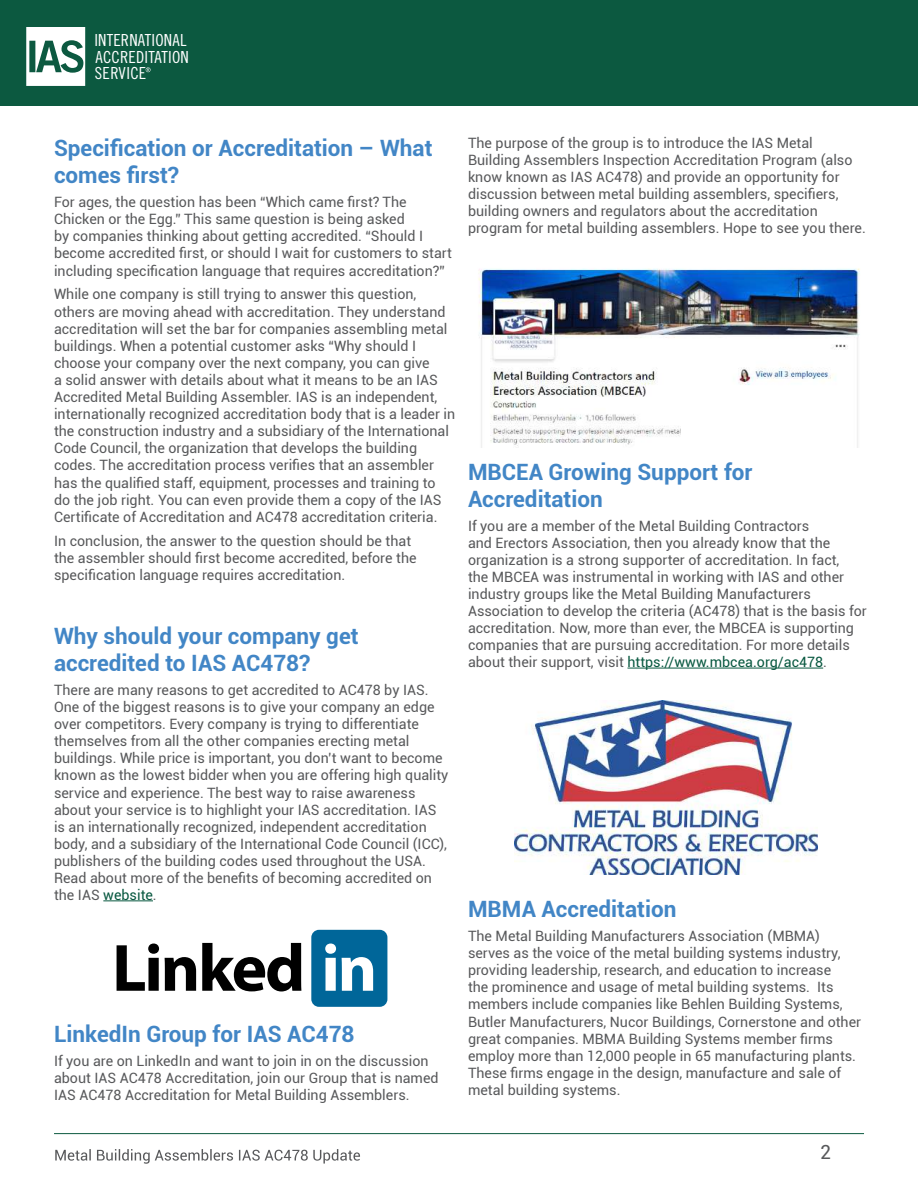
<style>
.page{position:relative;width:918px;height:1188px;background:#fff}
.page>*{position:absolute;margin:0;border:0;box-sizing:border-box;transform-origin:0 0}
.t1{font:700 22.5px/27px "Roboto";color:#4286c6}
.t2{font:19.5px "Roboto";color:#58595b}
.t3{font:16.65px/16.8px "Trade Gothic LT Std Cn 18";letter-spacing:.01em;color:#fff}
.t4{font:14.25px/17.1px "Roboto";color:#58595b}
.s1{color:#085840}
</style>
<div class="page">
<hr style="left:54px;top:1133px;width:810px;height:1px;background:#0c5940">
<svg style="left:55px;top:1149px;width:305px;height:15px"></svg>
<img style="left:478px;top:268px;width:382px;height:179px">
<div style="left:311px;top:930px;width:76px;height:77px;background:#069;border-radius:8px"></div>
<svg style="left:117px;top:944px;width:42px;height:47px"></svg>
<svg style="left:165px;top:957px;width:31px;height:34px"></svg>
<svg style="left:202px;top:943px;width:99px;height:48px"></svg>
<svg style="left:325px;top:944px;width:11px;height:47px"></svg>
<svg style="left:342px;top:957px;width:31px;height:34px"></svg>
<img style="left:515px;top:700px;width:302px;height:175px">
<div style="left:0;top:0;width:918px;height:106px;background:#0c5940"></div>
<svg style="left:26px;top:27px;width:59px;height:59px"></svg>
<svg style="left:146px;top:67px;width:5px;height:5px"></svg>
<hr style="left:627px;top:668px;width:196px;height:1px;background:#085840">
<hr style="left:103px;top:901px;width:50px;height:1px;background:#085840">
<p class="t3" style="left:94px;top:34px;width:96px">INTERNATIONAL<br>ACCREDITATION<br>SERVICE</p>
<h1 class="t1" style="left:54px;top:137px;width:380px">Specification or Accreditation – What comes first?</h1>
<p class="t4" style="left:54px;top:195px;width:399px">For ages, the question has been “Which came first? The Chicken or the Egg.” This same question is being asked<br>by companies thinking about getting accredited. “Should I become accredited first, or should I wait for customers to start including specification language that requires accreditation?”</p>
<p class="t4" style="left:54px;top:287px;width:403px">While one company is still trying to answer this question, others are moving ahead with accreditation. They understand accreditation will set the bar for companies assembling metal buildings. When a potential customer asks “Why should I choose your company over the next company, you can give<br>a solid answer with details about what it means to be an IAS Accredited Metal Building Assembler. IAS is an independent, internationally recognized accreditation body that is a leader in the construction industry and a subsidiary of the International Code Council, the organization that develops the building codes. The accreditation process verifies that an assembler has the qualified staff, equipment, processes and training to<br>do the job right. You can even provide them a copy of the IAS Certificate of Accreditation and AC478 accreditation criteria.</p>
<p class="t4" style="left:54px;top:534px;width:364px">In conclusion, the answer to the question should be that the assembler should first become accredited, before the specification language requires accreditation.</p>
<h1 class="t1" style="left:54px;top:625px;width:306px">Why should your company get accredited to IAS AC478?</h1>
<p class="t4" style="left:54px;top:683px;width:396px">There are many reasons to get accredited to AC478 by IAS.<br>One of the biggest reasons is to give your company an edge over competitors. Every company is trying to differentiate themselves from all the other companies erecting metal buildings. While price is important, you don’t want to become known as the lowest bidder when you are offering high quality service and experience. The best way to raise awareness about your service is to highlight your IAS accreditation. IAS is an internationally recognized, independent accreditation body, and a subsidiary of the International Code Council (ICC), publishers of the building codes used throughout the USA.<br>Read about more of the benefits of becoming accredited on the IAS <span class="s1">website</span>.</p>
<h1 class="t1" style="left:54px;top:1023px;width:302px">LinkedIn Group for IAS AC478</h1>
<p class="t4" style="left:54px;top:1054px;width:386px">If you are on LinkedIn and want to join in on the discussion about IAS AC478 Accreditation, join our Group that is named<br>IAS AC478 Accreditation for Metal Building Assemblers.</p>
<p class="t4" style="left:468px;top:136px;width:399px">The purpose of the group is to introduce the IAS Metal Building Assemblers Inspection Accreditation Program (also know known as IAS AC478) and provide an opportunity for discussion between metal building assemblers, specifiers, building owners and regulators about the accreditation program for metal building assemblers. Hope to see you there.</p>
<h1 class="t1" style="left:468px;top:461px;width:286px">MBCEA Growing Support for<br>Accreditation</h1>
<p class="t4" style="left:468px;top:519px;width:400px">If you are a member of the Metal Building Contractors<br>and Erectors Association, then you already know that the organization is a strong supporter of accreditation. In fact,<br>the MBCEA was instrumental in working with IAS and other industry groups like the Metal Building Manufacturers Association to develop the criteria (AC478) that is the basis for accreditation. Now, more than ever, the MBCEA is supporting companies that are pursuing accreditation. For more details about their support, visit <span class="s1">https://www.mbcea.org/ac478</span>.</p>
<h1 class="t1" style="left:468px;top:898px;width:210px">MBMA Accreditation</h1>
<p class="t4" style="left:468px;top:929px;width:395px">The Metal Building Manufacturers Association (MBMA) serves as the voice of the metal building systems industry, providing leadership, research, and education to increase<br>the prominence and usage of metal building systems. Its members include companies like Behlen Building Systems, Butler Manufacturers, Nucor Buildings, Cornerstone and other great companies. MBMA Building Systems member firms employ more than 12,000 people in 65 manufacturing plants.<br>These firms engage in the design, manufacture and sale of metal building systems.</p>
<h2 class="t2" style="left:820px;top:1145px;width:12px">2</h2>
</div>
